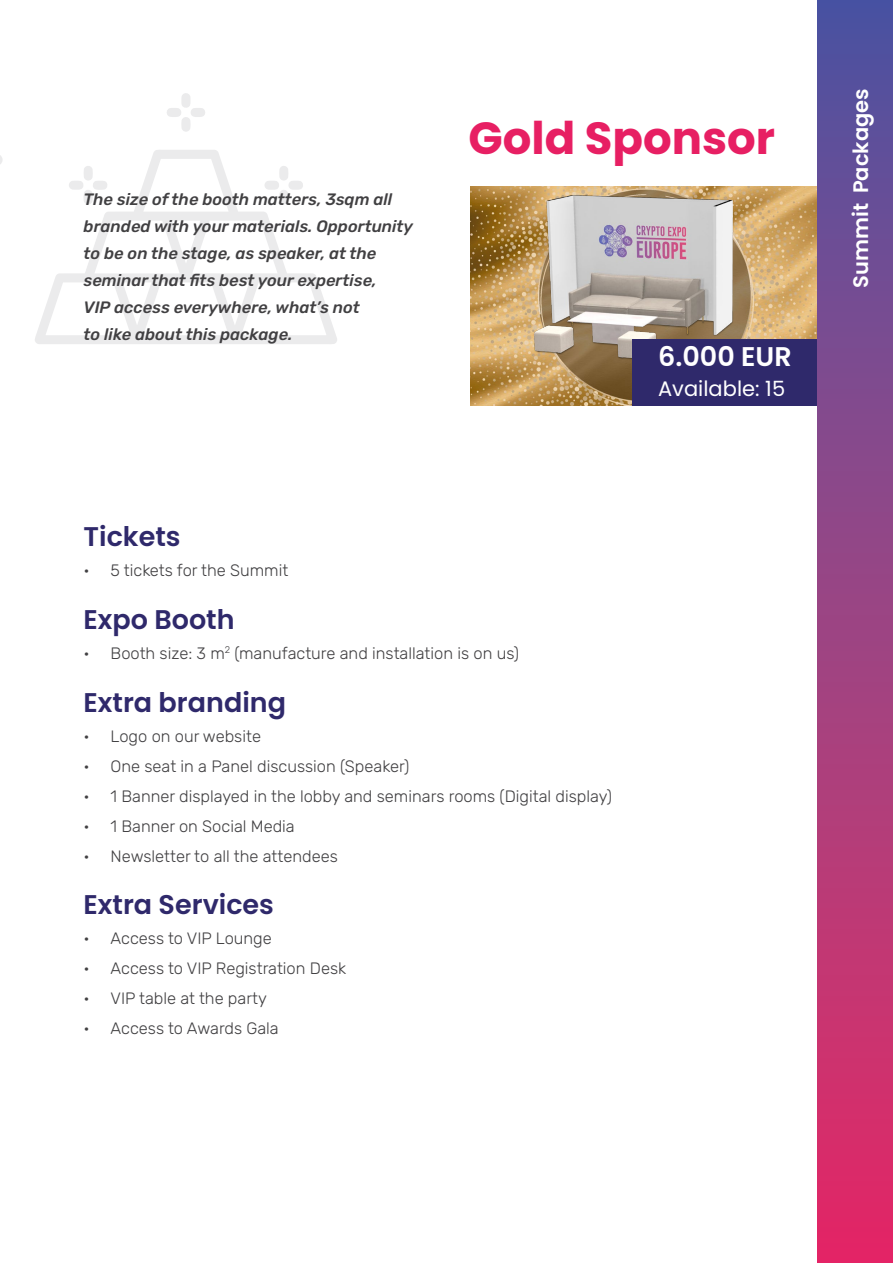
<style>
.page{position:relative;width:893px;height:1263px;background:#fff}
.page>*{position:absolute;margin:0;border:0;box-sizing:border-box;transform-origin:0 0}
.t1{font:700 45px "Poppins";color:#e71f63}
.t2{font:600 27px "Poppins";color:#2f296b}
.t3{font:600 27px "Poppins";color:#fff}
.t4{font:600 21px "Poppins";color:#fff}
.t5{font:21px "Poppins";color:#fff}
.t6{font:300 16.5px "Rubik";color:#414042}
.t7{font:italic 500 16.5px/27px "Rubik";color:#414042}
</style>
<div class="page">
<img style="left:471px;top:186px;width:346px;height:219px">
<svg style="left:0;top:155px;width:3px;height:9px"></svg>
<img style="left:470px;top:186px;width:307px;height:195px">
<div style="left:633px;top:339px;width:186px;height:66px;background:#2f296b"></div>
<svg style="left:167px;top:93px;width:38px;height:39px"></svg>
<svg style="left:35px;top:150px;width:302px;height:194px"></svg>
<svg style="left:69px;top:165px;width:40px;height:40px"></svg>
<svg style="left:264px;top:165px;width:40px;height:41px"></svg>
<div style="left:817px;top:0;width:76px;height:1263px;background:linear-gradient(to bottom,#4f57a1,#e72c65)"></div>
<p class="t7" style="left:84px;top:187px;width:331px">The size of the booth matters, 3sqm all branded with your materials. Opportunity to be on the stage, as speaker, at the seminar that fits best your expertise,<br>VIP access everywhere, what’s not<br>to like about this package.</p>
<h1 class="t1" style="left:469px;top:112px;width:308px">Gold Sponsor</h1>
<h2 class="t3" style="left:658px;top:341px;width:135px">6.000 EUR</h2>
<p class="t5" style="left:658px;top:376px;width:129px">Available: 15</p>
<h2 class="t2" style="left:84px;top:521px;width:98px">Tickets</h2>
<p class="t6" style="left:84px;top:558px;width:206px">• 5 tickets for the Summit</p>
<h2 class="t2" style="left:84px;top:604px;width:153px">Expo Booth</h2>
<p class="t6" style="left:84px;top:641px;width:437px">• Booth size: 3 m<sup>2</sup> (manufacture and installation is on us)</p>
<h2 class="t2" style="left:84px;top:686px;width:204px">Extra branding</h2>
<p class="t6" style="left:84px;top:724px;width:179px">• Logo on our website</p>
<p class="t6" style="left:84px;top:754px;width:327px">• One seat in a Panel discussion (Speaker)</p>
<p class="t6" style="left:84px;top:784px;width:530px">• 1 Banner displayed in the lobby and seminars rooms (Digital display)</p>
<p class="t6" style="left:84px;top:814px;width:213px">• 1 Banner on Social Media</p>
<p class="t6" style="left:84px;top:844px;width:256px">• Newsletter to all the attendees</p>
<h2 class="t2" style="left:84px;top:889px;width:192px">Extra Services</h2>
<p class="t6" style="left:84px;top:927px;width:190px">• Access to VIP Lounge</p>
<p class="t6" style="left:84px;top:957px;width:264px">• Access to VIP Registration Desk</p>
<p class="t6" style="left:84px;top:987px;width:185px">• VIP table at the party</p>
<p class="t6" style="left:84px;top:1017px;width:197px">• Access to Awards Gala</p>
<p class="t4" style="left:849px;top:288px;width:201px;rotate:-90deg">Summit Packages</p>
</div>
